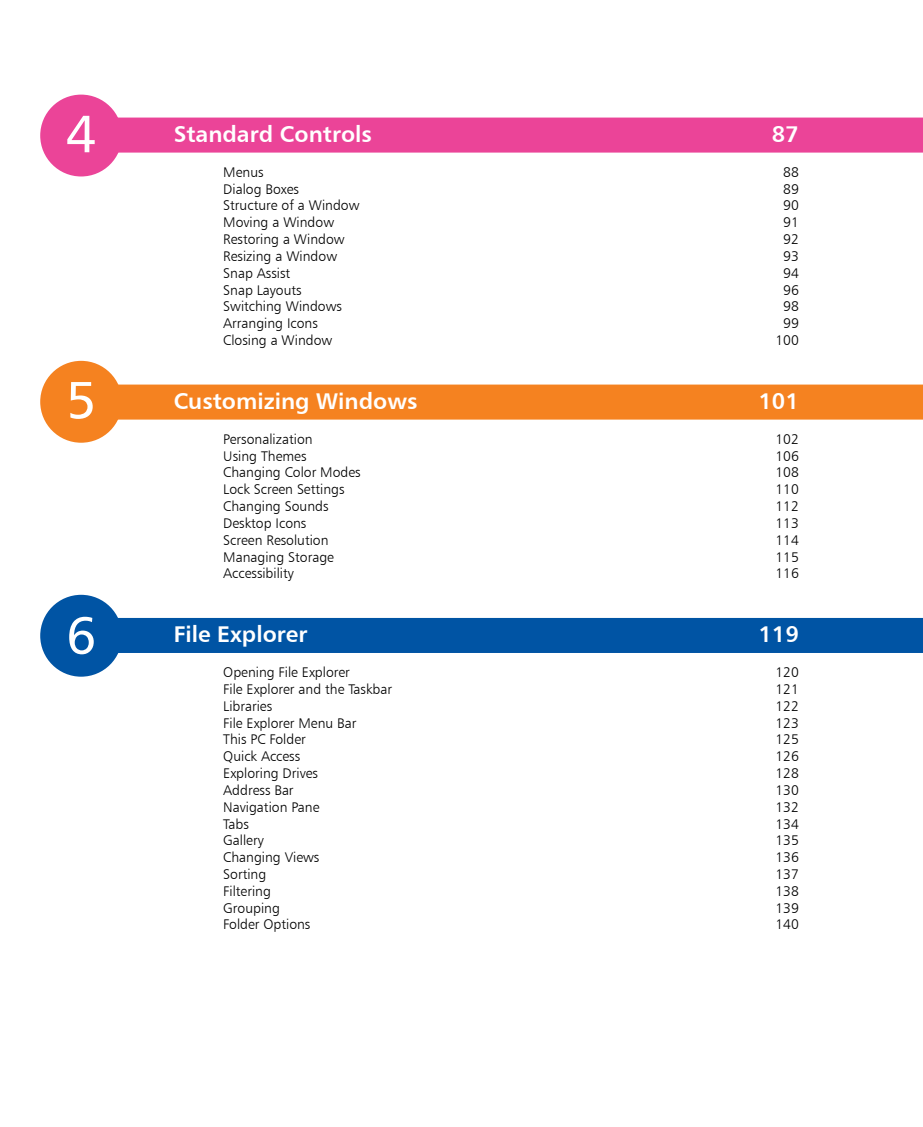
<style>
.page{position:relative;width:923px;height:1127px;background:#fff}
.page>*{position:absolute;margin:0;border:0;box-sizing:border-box;transform-origin:0 0}
.t1{font:52.5px "Humanist 777 BT Roman B";color:#fff}
.t2{font:22.75px "Humanist 777 BT Bold B";color:#fff}
.t3{font:14px "Humanist 777 BT Light B";color:#000}
</style>
<div class="page">
<div style="left:74px;top:117px;width:849px;height:35px;background:#eb4498"></div>
<div style="left:74px;top:384px;width:849px;height:35px;background:#f58220"></div>
<div style="left:74px;top:617px;width:849px;height:35px;background:#0054a4"></div>
<div style="left:40px;top:361px;width:82px;height:81px;background:#f58220;border-radius:50%"></div>
<div style="left:40px;top:594px;width:82px;height:82px;background:#0054a4;border-radius:50%"></div>
<div style="left:40px;top:95px;width:82px;height:81px;background:#eb4498;border-radius:50%"></div>
<h1 class="t1" style="left:66px;top:115px;width:32px">4</h1>
<h1 class="t1" style="left:66px;top:381px;width:32px">5</h1>
<h1 class="t1" style="left:66px;top:616px;width:32px">6</h1>
<h2 class="t2" style="left:174px;top:124px;width:200px">Standard Controls</h2>
<h2 class="t2" style="left:772px;top:124px;width:28px">87</h2>
<p class="t3" style="left:223px;top:166px;width:42px">Menus</p>
<p class="t3" style="left:783px;top:166px;width:17px">88</p>
<p class="t3" style="left:223px;top:183px;width:77px">Dialog Boxes</p>
<p class="t3" style="left:783px;top:183px;width:17px">89</p>
<p class="t3" style="left:223px;top:200px;width:138px">Structure of a Window</p>
<p class="t3" style="left:783px;top:200px;width:17px">90</p>
<p class="t3" style="left:223px;top:217px;width:112px">Moving a Window</p>
<p class="t3" style="left:783px;top:217px;width:17px">91</p>
<p class="t3" style="left:223px;top:233px;width:123px">Restoring a Window</p>
<p class="t3" style="left:783px;top:233px;width:17px">92</p>
<p class="t3" style="left:223px;top:250px;width:115px">Resizing a Window</p>
<p class="t3" style="left:783px;top:250px;width:17px">93</p>
<p class="t3" style="left:223px;top:267px;width:68px">Snap Assist</p>
<p class="t3" style="left:783px;top:267px;width:17px">94</p>
<p class="t3" style="left:223px;top:284px;width:80px">Snap Layouts</p>
<p class="t3" style="left:783px;top:284px;width:17px">96</p>
<p class="t3" style="left:223px;top:301px;width:120px">Switching Windows</p>
<p class="t3" style="left:783px;top:301px;width:17px">98</p>
<p class="t3" style="left:223px;top:317px;width:96px">Arranging Icons</p>
<p class="t3" style="left:783px;top:317px;width:17px">99</p>
<p class="t3" style="left:223px;top:334px;width:111px">Closing a Window</p>
<p class="t3" style="left:775px;top:334px;width:25px">100</p>
<h2 class="t2" style="left:174px;top:391px;width:245px">Customizing Windows</h2>
<h2 class="t2" style="left:758px;top:391px;width:42px">101</h2>
<p class="t3" style="left:223px;top:433px;width:91px">Personalization</p>
<p class="t3" style="left:775px;top:433px;width:25px">102</p>
<p class="t3" style="left:223px;top:450px;width:85px">Using Themes</p>
<p class="t3" style="left:775px;top:450px;width:25px">106</p>
<p class="t3" style="left:223px;top:467px;width:139px">Changing Color Modes</p>
<p class="t3" style="left:775px;top:467px;width:25px">108</p>
<p class="t3" style="left:223px;top:483px;width:123px">Lock Screen Settings</p>
<p class="t3" style="left:775px;top:483px;width:25px">110</p>
<p class="t3" style="left:223px;top:500px;width:107px">Changing Sounds</p>
<p class="t3" style="left:775px;top:500px;width:25px">112</p>
<p class="t3" style="left:223px;top:517px;width:85px">Desktop Icons</p>
<p class="t3" style="left:775px;top:517px;width:25px">113</p>
<p class="t3" style="left:223px;top:534px;width:107px">Screen Resolution</p>
<p class="t3" style="left:775px;top:534px;width:25px">114</p>
<p class="t3" style="left:223px;top:551px;width:112px">Managing Storage</p>
<p class="t3" style="left:775px;top:551px;width:25px">115</p>
<p class="t3" style="left:223px;top:567px;width:72px">Accessibility</p>
<p class="t3" style="left:775px;top:567px;width:25px">116</p>
<h2 class="t2" style="left:174px;top:624px;width:135px">File Explorer</h2>
<h2 class="t2" style="left:758px;top:624px;width:42px">119</h2>
<p class="t3" style="left:223px;top:666px;width:128px">Opening File Explorer</p>
<p class="t3" style="left:775px;top:666px;width:25px">120</p>
<p class="t3" style="left:223px;top:683px;width:170px">File Explorer and the Taskbar</p>
<p class="t3" style="left:775px;top:683px;width:25px">121</p>
<p class="t3" style="left:223px;top:700px;width:50px">Libraries</p>
<p class="t3" style="left:775px;top:700px;width:25px">122</p>
<p class="t3" style="left:223px;top:717px;width:135px">File Explorer Menu Bar</p>
<p class="t3" style="left:775px;top:717px;width:25px">123</p>
<p class="t3" style="left:223px;top:733px;width:84px">This PC Folder</p>
<p class="t3" style="left:775px;top:733px;width:25px">125</p>
<p class="t3" style="left:223px;top:750px;width:78px">Quick Access</p>
<p class="t3" style="left:775px;top:750px;width:25px">126</p>
<p class="t3" style="left:223px;top:767px;width:96px">Exploring Drives</p>
<p class="t3" style="left:775px;top:767px;width:25px">128</p>
<p class="t3" style="left:223px;top:784px;width:72px">Address Bar</p>
<p class="t3" style="left:775px;top:784px;width:25px">130</p>
<p class="t3" style="left:223px;top:801px;width:98px">Navigation Pane</p>
<p class="t3" style="left:775px;top:801px;width:25px">132</p>
<p class="t3" style="left:223px;top:817px;width:27px">Tabs</p>
<p class="t3" style="left:775px;top:817px;width:25px">134</p>
<p class="t3" style="left:223px;top:834px;width:42px">Gallery</p>
<p class="t3" style="left:775px;top:834px;width:25px">135</p>
<p class="t3" style="left:223px;top:851px;width:98px">Changing Views</p>
<p class="t3" style="left:775px;top:851px;width:25px">136</p>
<p class="t3" style="left:223px;top:868px;width:45px">Sorting</p>
<p class="t3" style="left:775px;top:868px;width:25px">137</p>
<p class="t3" style="left:223px;top:885px;width:49px">Filtering</p>
<p class="t3" style="left:775px;top:885px;width:25px">138</p>
<p class="t3" style="left:223px;top:901px;width:58px">Grouping</p>
<p class="t3" style="left:775px;top:901px;width:25px">139</p>
<p class="t3" style="left:223px;top:918px;width:89px">Folder Options</p>
<p class="t3" style="left:775px;top:918px;width:25px">140</p>
</div>
